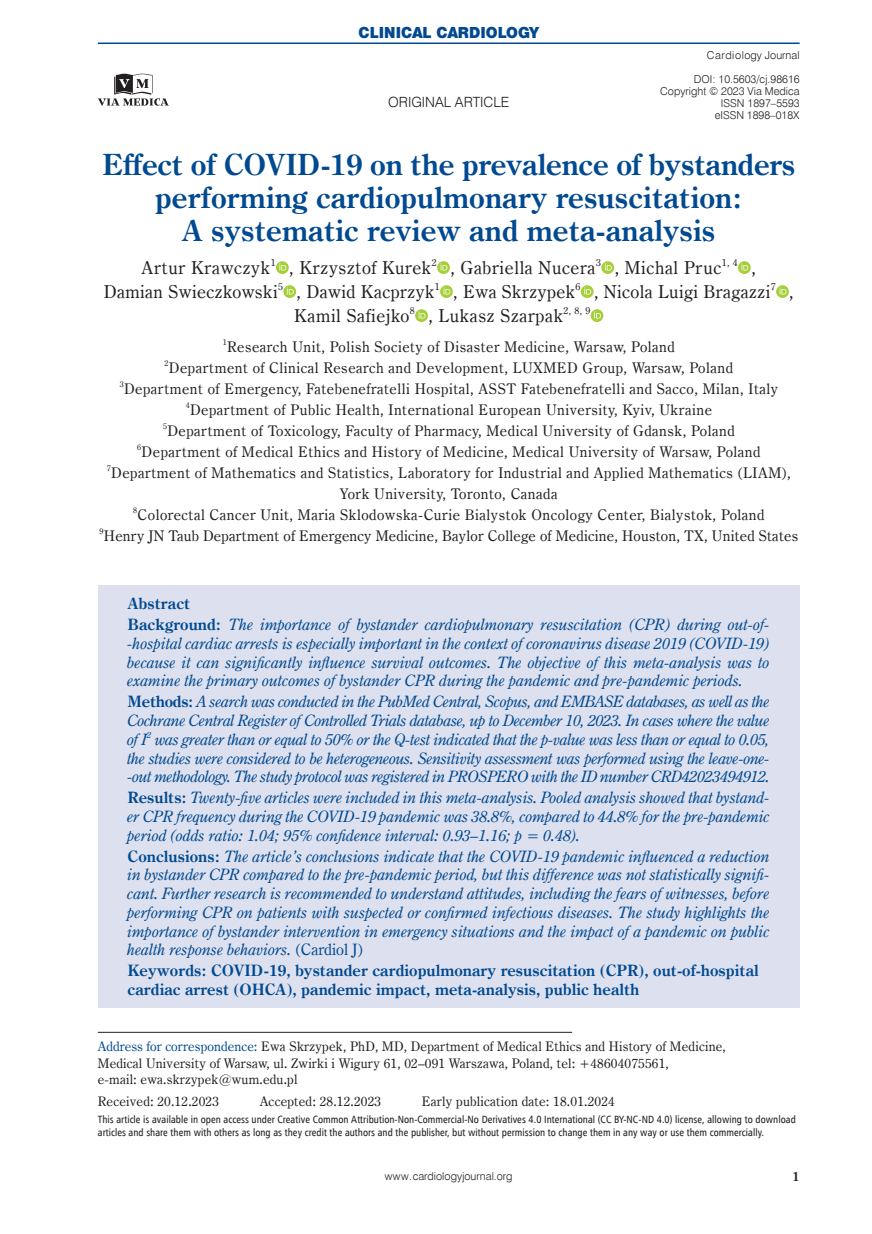
<style>
.page{position:relative;width:872px;height:1234px;background:#fff}
.page>*{position:absolute;margin:0;border:0;box-sizing:border-box;transform-origin:0 0}
.t1{font:700 29.4px/33px "Century Oldst EU";color:#014990;text-align:center}
.t2{font:17.85px "Century Oldst EU";letter-spacing:.035em;color:#231f20}
.t3{font:italic 15.75px/18.8px "Century Oldst EU";color:#014990;text-align:justify}
.t4{font:700 15.75px/18.8px "Century Oldst EU";color:#014990}
.t5{font:14.7px/21px "Century Oldst EU";letter-spacing:.035em;color:#231f20;text-align:center}
.t6{font:14.7px "Century Oldst EU";letter-spacing:.015em;color:#231f20}
.t7{font:14.1px "Swis 721 Blk 2 EU";color:#014990}
.t8{font:14.1px "Swis 721 Lt EU";color:#231f20}
.t9{font:13.2px/16.5px "Century Oldst EU";letter-spacing:.015em;color:#231f20}
.t10{font:700 12.75px "Century Oldst EU";color:#231f20}
.t11{font:10.95px/12px "Swis 721 Lt EU";color:#231f20;text-align:right}
.t12{font:10.5px/12.8px "Humnst 777 Cn EU";color:#231f20}
.t13{font:9.75px "Century Oldst EU";color:#231f20}
.t14{font:8.1px "Century Oldst EU";color:#231f20}
.s1{font-weight:700;font-style:normal}
.s2{font-style:normal}
.s3{color:#014990}
</style>
<div class="page">
<hr style="left:98px;top:1031px;width:474px;height:1px;background:#231f20">
<svg style="left:98px;top:74px;width:71px;height:32px"></svg>
<hr style="left:98px;top:42px;width:701px;height:2px;background:#014990">
<svg style="left:276px;top:261px;width:13px;height:13px"></svg>
<svg style="left:279px;top:263px;width:7px;height:7px"></svg>
<svg style="left:437px;top:261px;width:13px;height:13px"></svg>
<svg style="left:440px;top:263px;width:7px;height:7px"></svg>
<svg style="left:601px;top:261px;width:13px;height:13px"></svg>
<svg style="left:605px;top:263px;width:7px;height:7px"></svg>
<svg style="left:738px;top:261px;width:12px;height:13px"></svg>
<svg style="left:741px;top:263px;width:7px;height:7px"></svg>
<svg style="left:283px;top:285px;width:13px;height:13px"></svg>
<svg style="left:287px;top:287px;width:7px;height:7px"></svg>
<svg style="left:440px;top:285px;width:13px;height:13px"></svg>
<svg style="left:443px;top:287px;width:7px;height:7px"></svg>
<svg style="left:581px;top:285px;width:12px;height:13px"></svg>
<svg style="left:584px;top:287px;width:7px;height:7px"></svg>
<svg style="left:776px;top:285px;width:13px;height:13px"></svg>
<svg style="left:779px;top:287px;width:7px;height:7px"></svg>
<svg style="left:415px;top:309px;width:13px;height:13px"></svg>
<svg style="left:418px;top:311px;width:7px;height:7px"></svg>
<svg style="left:590px;top:309px;width:13px;height:13px"></svg>
<svg style="left:594px;top:311px;width:7px;height:7px"></svg>
<div style="left:98px;top:585px;width:701px;height:422px;background:#dde1ef"></div>
<p class="t7" style="left:358px;top:23px;width:182px">CLINICAL CARDIOLOGY</p>
<p class="t8" style="left:388px;top:93px;width:123px">ORIGINAL ARTICLE</p>
<p class="t11" style="left:694px;top:43px;width:107px;line-height:24px">Cardiology Journal<br>DOI: 10.5603/cj.98616</p>
<p class="t11" style="left:660px;top:85px;width:141px">Copyright © 2023 Via Medica<br>ISSN 1897–5593<br>eISSN 1898–018X</p>
<h1 class="t1" style="left:102px;top:150px;width:695px">Effect of COVID-19 on the prevalence of bystanders performing cardiopulmonary resuscitation:<br>A systematic review and meta-analysis</h1>
<p class="t2" style="left:142px;top:257px;width:130px">Artur Krawczyk</p>
<p class="t13" style="left:271px;top:256px;width:6px">1</p>
<p class="t2" style="left:289px;top:257px;width:143px">, Krzysztof Kurek</p>
<p class="t13" style="left:432px;top:256px;width:6px">2</p>
<p class="t2" style="left:450px;top:257px;width:147px">, Gabriella Nucera</p>
<p class="t13" style="left:596px;top:256px;width:6px">3</p>
<p class="t2" style="left:614px;top:257px;width:108px">, Michal Pruc</p>
<p class="t13" style="left:722px;top:256px;width:17px">1, 4</p>
<p class="t2" style="left:751px;top:257px;width:6px">,</p>
<p class="t2" style="left:104px;top:281px;width:176px">Damian Swieczkowski</p>
<p class="t13" style="left:278px;top:280px;width:6px">5</p>
<p class="t2" style="left:296px;top:281px;width:139px">, Dawid Kacprzyk</p>
<p class="t13" style="left:435px;top:280px;width:6px">1</p>
<p class="t2" style="left:453px;top:281px;width:124px">, Ewa Skrzypek</p>
<p class="t13" style="left:575px;top:280px;width:6px">6</p>
<p class="t2" style="left:594px;top:281px;width:178px">, Nicola Luigi Bragazzi</p>
<p class="t13" style="left:771px;top:280px;width:6px">7</p>
<p class="t2" style="left:294px;top:305px;width:117px">Kamil Safiejko</p>
<p class="t13" style="left:410px;top:304px;width:6px">8</p>
<p class="t2" style="left:428px;top:305px;width:136px">, Lukasz Szarpak</p>
<p class="t13" style="left:563px;top:304px;width:28px">2, 8, 9</p>
<p class="t5" style="left:120px;top:336px;width:660px"><sup>1</sup>Research Unit, Polish Society of Disaster Medicine, Warsaw, Poland<br><sup>2</sup>Department of Clinical Research and Development, LUXMED Group, Warsaw, Poland<br><sup>3</sup>Department of Emergency, Fatebenefratelli Hospital, ASST Fatebenefratelli and Sacco, Milan, Italy <sup>4</sup>Department of Public Health, International European University, Kyiv, Ukraine<br><sup>5</sup>Department of Toxicology, Faculty of Pharmacy, Medical University of Gdansk, Poland <sup>6</sup>Department of Medical Ethics and History of Medicine, Medical University of Warsaw, Poland</p>
<p class="t2" style="left:789px;top:281px;width:6px">,</p>
<p class="t14" style="left:107px;top:463px;width:6px">7</p>
<p class="t5" style="left:111px;top:462px;width:681px">Department of Mathematics and Statistics, Laboratory for Industrial and Applied Mathematics (LIAM),<br>York University, Toronto, Canada</p>
<p class="t14" style="left:133px;top:505px;width:6px">8</p>
<p class="t5" style="left:138px;top:504px;width:628px">Colorectal Cancer Unit, Maria Sklodowska-Curie Bialystok Oncology Center, Bialystok, Poland</p>
<p class="t14" style="left:100px;top:526px;width:6px">9</p>
<p class="t6" style="left:104px;top:526px;width:695px">Henry JN Taub Department of Emergency Medicine, Baylor College of Medicine, Houston, TX, United States</p>
<p class="t3" style="left:128px;top:593px;width:644px;line-height:20.9px"><span class="s1">Abstract<br>Background:</span> The importance of bystander cardiopulmonary resuscitation (CPR) during out-of-</p>
<p class="t3" style="left:128px;top:634px;width:644px">-hospital cardiac arrests is especially important in the context of coronavirus disease 2019 (COVID-19) because it can significantly influence survival outcomes. The objective of this meta-analysis was to examine the primary outcomes of bystander CPR during the pandemic and pre-pandemic periods.</p>
<p class="t3" style="left:128px;top:692px;width:644px"><span class="s1">Methods:</span> A search was conducted in the PubMed Central, Scopus, and EMBASE databases, as well as the Cochrane Central Register of Controlled Trials database, up to December 10, 2023. In cases where the value of I<sup>2</sup> was greater than or equal to 50% or the Q-test indicated that the p-value was less than or equal to 0.05, the studies were considered to be heterogeneous. Sensitivity assessment was performed using the leave-one--out methodology. The study protocol was registered in PROSPERO with the ID number CRD42023494912.</p>
<p class="t3" style="left:128px;top:788px;width:644px"><span class="s1">Results:</span> Twenty-five articles were included in this meta-analysis. Pooled analysis showed that bystand&shy;er CPR frequency during the COVID-19 pandemic was 38.8%, compared to 44.8% for the pre-pandemic period (odds ratio: 1.04; 95% confidence interval: 0.93–1.16; p = 0.48).</p>
<p class="t3" style="left:128px;top:846px;width:644px"><span class="s1">Conclusions:</span> The article’s conclusions indicate that the COVID-19 pandemic influenced a reduction in bystander CPR compared to the pre-pandemic period, but this difference was not statistically signifi&shy;cant. Further research is recommended to understand attitudes, including the fears of witnesses, before performing CPR on patients with suspected or confirmed infectious diseases. The study highlights the importance of bystander intervention in emergency situations and the impact of a pandemic on public health response behaviors. <span class="s2">(Cardiol J)</span></p>
<p class="t4" style="left:128px;top:961px;width:632px">Keywords: COVID-19, bystander cardiopulmonary resuscitation (CPR), out-of-hospital cardiac arrest (OHCA), pandemic impact, meta-analysis, public health</p>
<p class="t9" style="left:98px;top:1038px;width:629px"><span class="s3">Address for correspondence:</span> Ewa Skrzypek, PhD, MD, Department of Medical Ethics and History of Medicine,<br>Medical University of Warsaw, ul. Zwirki i Wigury 61, 02–091 Warszawa, Poland, tel: +48604075561,<br>e-mail: ewa.skrzypek@wum.edu.pl</p>
<p class="t9" style="left:98px;top:1092px;width:123px">Received: 20.12.2023</p>
<p class="t9" style="left:260px;top:1092px;width:123px">Accepted: 28.12.2023</p>
<p class="t9" style="left:422px;top:1092px;width:194px">Early publication date: 18.01.2024</p>
<p class="t12" style="left:98px;top:1112px;width:699px">This article is available in open access under Creative Common Attribution-Non-Commercial-No Derivatives 4.0 International (CC BY-NC-ND 4.0) license, allowing to download articles and share them with others as long as they credit the authors and the publisher, but without permission to change them in any way or use them commercially.</p>
<p class="t11" style="left:385px;top:1170px;width:129px">www.cardiologyjournal.org</p>
<p class="t10" style="left:792px;top:1167px;width:9px">1</p>
</div>
